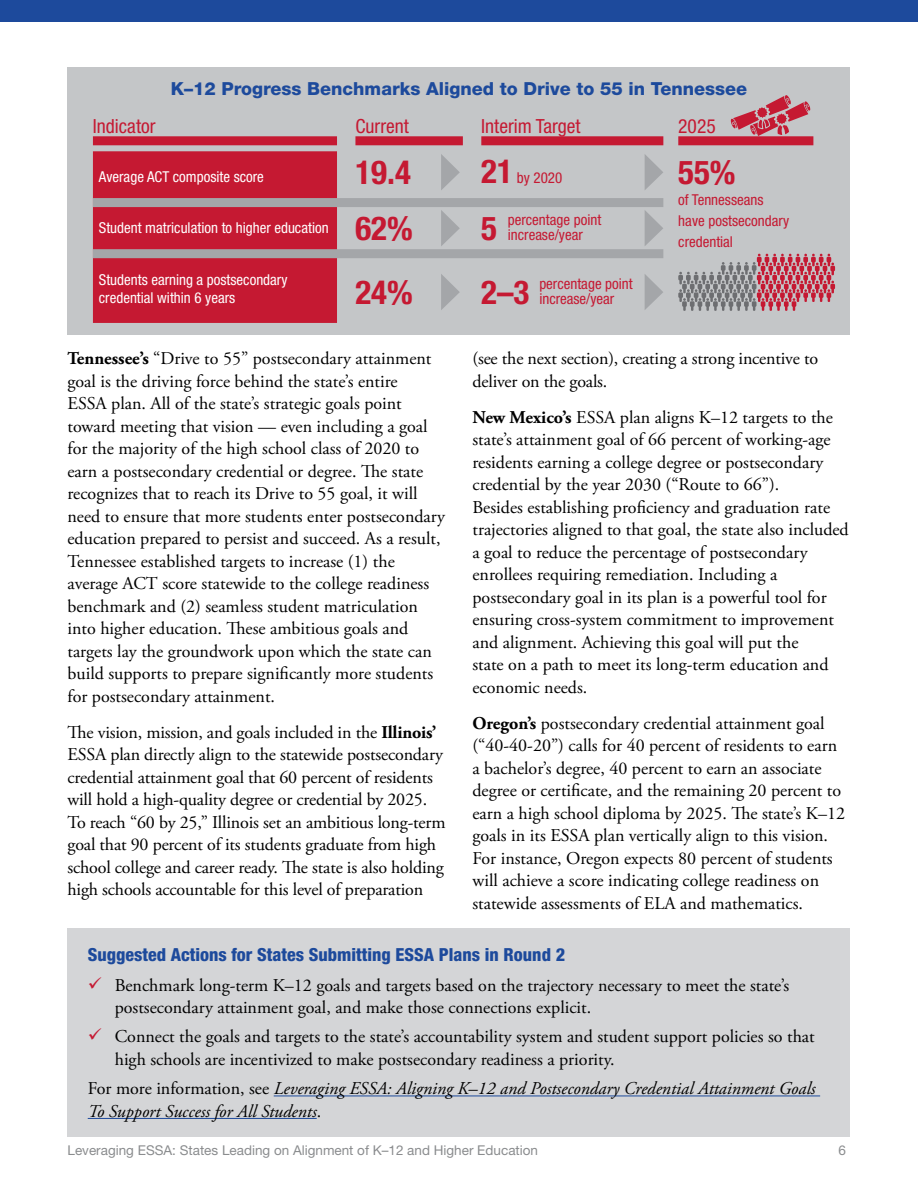
<style>
.page{position:relative;width:918px;height:1188px;background:#fff}
.page>*{position:absolute;margin:0;border:0;box-sizing:border-box;transform-origin:0 0}
.t1{font:700 condensed 33px/55.9px "Helvetica Neue LT Std";color:#c51932}
.t2{font:condensed 19.5px "Helvetica Neue LT Std";color:#c51932}
.t3{font:18px/22.5px "Adobe Garamond Pro";color:#000}
.t4{font:italic 18px/22.5px "Adobe Garamond Pro";color:#000}
.t5{font:800 condensed 18px "Helvetica Neue LT Std";color:#1d4a9c}
.t6{font:800 18px "Helvetica Neue LT Std";color:#1d4a9c}
.t7{font:condensed 15px/18px "Helvetica Neue LT Std";color:#fff}
.t8{font:condensed 15px/21px "Helvetica Neue LT Std";color:#c51932}
.t9{font:13.5px "Helvetica Neue LT Std";color:#8a8c8e}
.s1{font-weight:700;font-size:33px}
.s2{font-weight:700}
.s3{font-style:normal}
</style>
<div class="page">
<div style="left:0;top:0;width:918px;height:22px;background:#1d4a9c"></div>
<div style="left:68px;top:928px;width:782px;height:209px;background:#d4d5d7"></div>
<hr style="left:274px;top:1095px;width:546px;height:1px;background:#1d4a9c">
<hr style="left:88px;top:1118px;width:229px;height:1px;background:#1d4a9c">
<div style="left:68px;top:68px;width:782px;height:267px;background:#c4c6c8"></div>
<svg style="left:731px;top:95px;width:79px;height:41px"></svg>
<div style="left:93px;top:151px;width:244px;height:172px;background:#c51932"></div>
<div style="left:93px;top:136px;width:244px;height:9px;background:#c51932"></div>
<div style="left:355px;top:136px;width:108px;height:9px;background:#c51932"></div>
<div style="left:481px;top:136px;width:182px;height:9px;background:#c51932"></div>
<div style="left:678px;top:136px;width:135px;height:9px;background:#c51932"></div>
<div style="left:93px;top:198px;width:570px;height:9px;background:#a4a6a9"></div>
<div style="left:93px;top:249px;width:570px;height:9px;background:#a4a6a9"></div>
<svg style="left:441px;top:154px;width:19px;height:36px"></svg>
<svg style="left:645px;top:155px;width:18px;height:35px"></svg>
<svg style="left:441px;top:210px;width:19px;height:36px"></svg>
<svg style="left:645px;top:210px;width:18px;height:36px"></svg>
<svg style="left:441px;top:274px;width:19px;height:36px"></svg>
<svg style="left:645px;top:274px;width:18px;height:36px"></svg>
<svg style="left:678px;top:254px;width:157px;height:57px"></svg>
<p class="t6" style="left:171px;top:78px;width:578px">K–12 Progress Benchmarks Aligned to Drive to 55 in Tennessee</p>
<p class="t2" style="left:93px;top:115px;width:64px">Indicator</p>
<p class="t7" style="left:99px;top:168px;width:167px">Average ACT composite score</p>
<p class="t7" style="left:99px;top:219px;width:231px">Student matriculation to higher education</p>
<p class="t7" style="left:99px;top:270px;width:190px">Students earning a postsecondary credential within 6 years</p>
<p class="t2" style="left:355px;top:115px;width:55px">Current</p>
<h1 class="t1" style="left:355px;top:144px;width:59px">19.4<br>62%</h1>
<h1 class="t1" style="left:355px;top:264px;width:59px">24%</h1>
<p class="t2" style="left:481px;top:115px;width:101px">Interim Target</p>
<p class="t8" style="left:481px;top:168px;width:83px"><span class="s1">21</span> by 2020</p>
<h1 class="t1" style="left:481px;top:196px;width:50px;line-height:63.9px">5<br>2–3</h1>
<p class="t8" style="left:508px;top:212px;width:95px;line-height:15px">percentage point increase/year</p>
<p class="t8" style="left:539px;top:276px;width:95px;line-height:15px">percentage point increase/year</p>
<p class="t2" style="left:678px;top:115px;width:39px">2025</p>
<h1 class="t1" style="left:678px;top:143px;width:59px">55%</h1>
<p class="t8" style="left:678px;top:189px;width:112px">of Tennesseans have postsecondary credential</p>
<p class="t3" style="left:68px;top:348px;width:379px"><span class="s2">Tennessee’s</span> “Drive to 55” postsecondary attainment goal is the driving force behind the state’s entire<br>ESSA plan. All of the state’s strategic goals point toward meeting that vision — even including a goal for the majority of the high school class of 2020 to earn a postsecondary credential or degree. The state recognizes that to reach its Drive to 55 goal, it will need to ensure that more students enter postsecondary education prepared to persist and succeed. As a result, Tennessee established targets to increase (1) the average ACT score statewide to the college readiness benchmark and (2) seamless student matriculation into higher education. These ambitious goals and targets lay the groundwork upon which the state can build supports to prepare significantly more students for postsecondary attainment.</p>
<p class="t3" style="left:68px;top:721px;width:380px">The vision, mission, and goals included in the <span class="s2">Illinois’ </span>ESSA plan directly align to the statewide postsecondary credential attainment goal that 60 percent of residents will hold a high-quality degree or credential by 2025.<br>To reach “60 by 25,” Illinois set an ambitious long-term goal that 90 percent of its students graduate from high school college and career ready. The state is also holding high schools accountable for this level of preparation</p>
<p class="t3" style="left:472px;top:348px;width:347px">(see the next section), creating a strong incentive to deliver on the goals.</p>
<p class="t3" style="left:472px;top:406px;width:378px"><span class="s2">New Mexico’s</span> ESSA plan aligns K–12 targets to the state’s attainment goal of 66 percent of working-age residents earning a college degree or postsecondary credential by the year 2030 (“Route to 66”).<br>Besides establishing proficiency and graduation rate trajectories aligned to that goal, the state also included a goal to reduce the percentage of postsecondary enrollees requiring remediation. Including a postsecondary goal in its plan is a powerful tool for ensuring cross-system commitment to improvement and alignment. Achieving this goal will put the<br>state on a path to meet its long-term education and economic needs.</p>
<p class="t3" style="left:472px;top:712px;width:374px"><span class="s2">Oregon’s</span> postsecondary credential attainment goal (“40-40-20”) calls for 40 percent of residents to earn a bachelor’s degree, 40 percent to earn an associate degree or certificate, and the remaining 20 percent to earn a high school diploma by 2025. The state’s K–12 goals in its ESSA plan vertically align to this vision.<br>For instance, Oregon expects 80 percent of students will achieve a score indicating college readiness on statewide assessments of ELA and mathematics.</p>
<p class="t5" style="left:88px;top:944px;width:479px">Suggested Actions for States Submitting ESSA Plans in Round 2</p>
<p class="t3" style="left:115px;top:974px;width:676px">Benchmark long-term K–12 goals and targets based on the trajectory necessary to meet the state’s postsecondary attainment goal, and make those connections explicit.</p>
<p class="t3" style="left:115px;top:1026px;width:702px">Connect the goals and targets to the state’s accountability system and student support policies so that high schools are incentivized to make postsecondary readiness a priority.</p>
<p class="t4" style="left:88px;top:1078px;width:729px"><span class="s3">For more information, see</span> Leveraging ESSA: Aligning K–12 and Postsecondary Credential Attainment Goals<br>To Support Success for All Students<span class="s3">.</span></p>
<p class="t9" style="left:68px;top:1142px;width:472px">Leveraging ESSA: States Leading on Alignment of K–12 and Higher Education</p>
<p class="t9" style="left:838px;top:1142px;width:9px">6</p>
</div>
